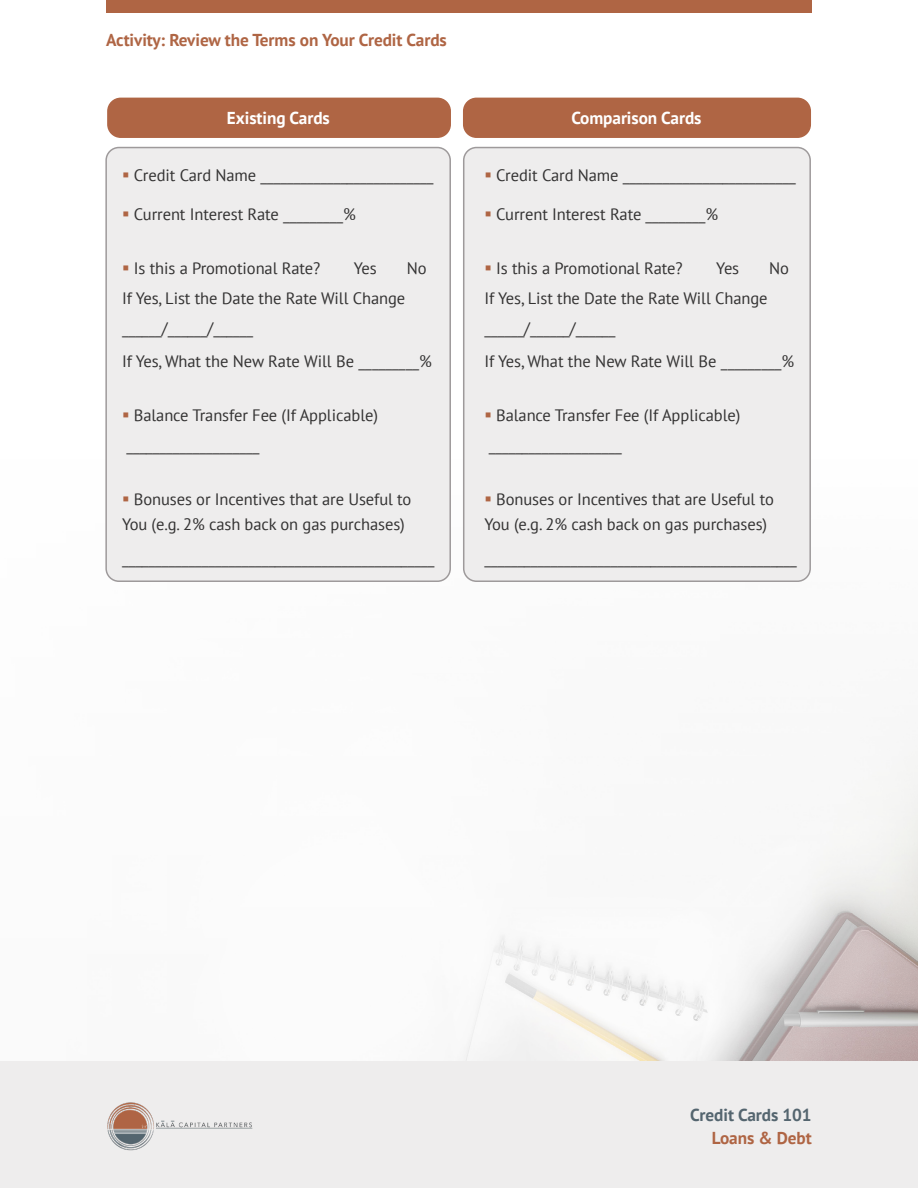
<style>
.page{position:relative;width:918px;height:1188px;background:#fff}
.page>*{position:absolute;margin:0;border:0;box-sizing:border-box;transform-origin:0 0}
.t1{font:700 17.25px "PT Sans";letter-spacing:-.005em;color:#af6544}
.t2{font:700 17.25px "PT Sans";letter-spacing:-.005em;color:#fff}
.t3{font:700 17.25px "PT Sans";letter-spacing:-.005em;color:#54656f}
.t4{font:16.5px/30px "PT Sans";letter-spacing:-.005em;color:#333232}
.s1{color:#af6544}
</style>
<div class="page">
<div style="left:106px;top:0;width:706px;height:13px;background:#af6544"></div>
<div style="left:0;top:1060px;width:918px;height:128px;background:#eeeded"></div>
<img style="left:107px;top:1102px;width:146px;height:49px">
<div style="left:0;top:51px;width:918px;height:1009px;background:#fbfbfb"></div>
<img style="left:108px;top:576px;width:810px;height:484px">
<div style="left:106px;top:148px;width:344px;height:433px;background:#eeeded;border-radius:13px"></div>
<div style="left:105px;top:147px;width:346px;height:435px;border:2px solid #9e9a9b;border-radius:13px"></div>
<div style="left:464px;top:148px;width:346px;height:433px;background:#eeeded;border-radius:13px"></div>
<div style="left:463px;top:147px;width:348px;height:435px;border:2px solid #9e9a9b;border-radius:13px"></div>
<div style="left:108px;top:98px;width:342px;height:39px;background:#af6544;border-radius:13px"></div>
<div style="left:107px;top:98px;width:344px;height:40px;border:2px solid #af6544;border-radius:13px"></div>
<div style="left:464px;top:98px;width:346px;height:39px;background:#af6544;border-radius:13px"></div>
<div style="left:463px;top:98px;width:348px;height:40px;border:2px solid #af6544;border-radius:13px"></div>
<p class="t1" style="left:106px;top:28px;width:342px">Activity: Review the Terms on Your Credit Cards</p>
<p class="t2" style="left:227px;top:107px;width:104px">Existing Cards</p>
<p class="t4" style="left:122px;top:160px;width:313px"><span class="s1">▪</span> Credit Card Name __________________________</p>
<p class="t4" style="left:122px;top:199px;width:235px"><span class="s1">▪</span> Current Interest Rate _________%</p>
<p class="t4" style="left:122px;top:253px;width:200px"><span class="s1">▪</span> Is this a Promotional Rate?</p>
<p class="t4" style="left:354px;top:253px;width:24px">Yes</p>
<p class="t4" style="left:407px;top:253px;width:21px">No</p>
<p class="t4" style="left:122px;top:283px;width:285px">If Yes, List the Date the Rate Will Change ______/______/______</p>
<p class="t4" style="left:122px;top:345px;width:311px">If Yes, What the New Rate Will Be _________%</p>
<p class="t4" style="left:122px;top:399px;width:257px"><span class="s1">▪</span> Balance Transfer Fee (If Applicable) ____________________</p>
<p class="t4" style="left:122px;top:486px;width:291px;line-height:25.5px"><span class="s1">▪</span> Bonuses or Incentives that are Useful to<br>You (e.g. 2% cash back on gas purchases)</p>
<p class="t4" style="left:122px;top:543px;width:314px">_______________________________________________</p>
<p class="t2" style="left:571px;top:107px;width:132px">Comparison Cards</p>
<p class="t4" style="left:484px;top:160px;width:313px"><span class="s1">▪</span> Credit Card Name __________________________</p>
<p class="t4" style="left:484px;top:199px;width:235px"><span class="s1">▪</span> Current Interest Rate _________%</p>
<p class="t4" style="left:484px;top:253px;width:200px"><span class="s1">▪</span> Is this a Promotional Rate?</p>
<p class="t4" style="left:716px;top:253px;width:24px">Yes</p>
<p class="t4" style="left:769px;top:253px;width:21px">No</p>
<p class="t4" style="left:484px;top:283px;width:285px">If Yes, List the Date the Rate Will Change ______/______/______</p>
<p class="t4" style="left:484px;top:345px;width:311px">If Yes, What the New Rate Will Be _________%</p>
<p class="t4" style="left:484px;top:399px;width:257px"><span class="s1">▪</span> Balance Transfer Fee (If Applicable) ____________________</p>
<p class="t4" style="left:484px;top:486px;width:291px;line-height:25.5px"><span class="s1">▪</span> Bonuses or Incentives that are Useful to<br>You (e.g. 2% cash back on gas purchases)</p>
<p class="t4" style="left:484px;top:543px;width:314px">_______________________________________________</p>
<p class="t3" style="left:690px;top:1104px;width:123px">Credit Cards 101</p>
<p class="t1" style="left:712px;top:1126px;width:101px">Loans &amp; Debt</p>
</div>
